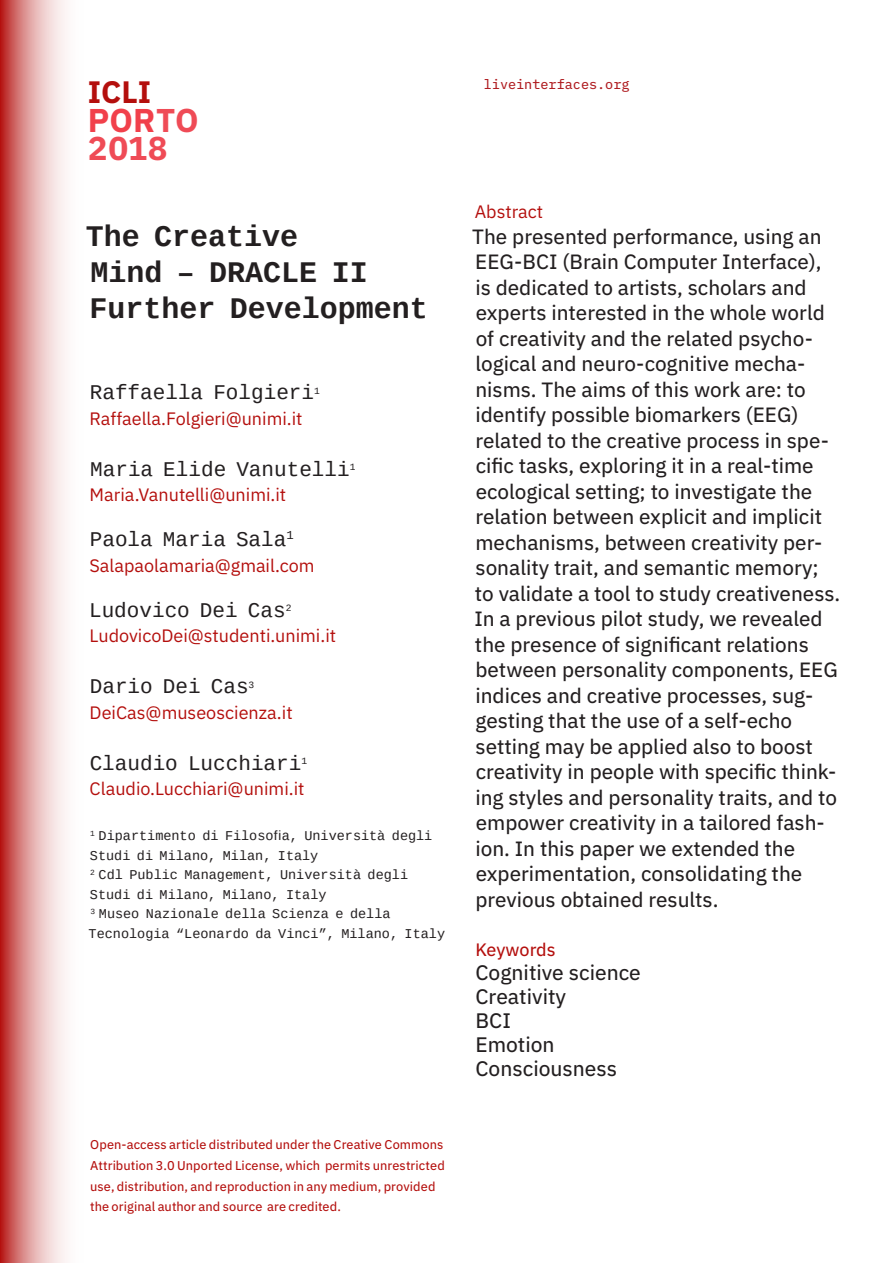
<style>
.page{position:relative;width:893px;height:1263px;background:#fff}
.page>*{position:absolute;margin:0;border:0;box-sizing:border-box;transform-origin:0 0}
.t1{font:700 33px/28.8px "IBM Plex Sans";color:#ef4b56}
.t2{font:700 31.05px "IBM Plex Sans";color:#b40f0d}
.Titulo_Principal{font:700 30px "Cousine";color:#231f20}
.Autor{font:21px "Cousine";color:#231f20}
.Abstract{font:21px "IBM Plex Sans Text";color:#231f20}
.Abstract_text{font:20.7px/25.5px "IBM Plex Sans Text";color:#231f20}
.email_1{font:18px "IBM Plex Sans";color:#b40f0d}
.Abstract_text-2{font:18px "IBM Plex Sans";color:#b40f0d}
.Abstract-2{font:18px "IBM Plex Sans Text";letter-spacing:-.005em;color:#b40f0d}
.Autor-2{font:13.5px/19.5px "Cousine";color:#231f20}
.Afiliação{font:13.5px/19.5px "Cousine";color:#231f20}
.t3{font:13.5px "IBM Plex Mono Text";color:#b01e22}
.Text{font:12.75px/20.7px "IBM Plex Sans Text";letter-spacing:.01em;color:#b40f0d}
.s1{color:#f1404b}
</style>
<div class="page">
<svg style="left:0;top:0;width:65px;height:1263px;background:#de9897"></svg>
<h2 class="t2" style="left:88px;top:67px;width:65px">ICLI</h2>
<h1 class="t1" style="left:88px;top:103px;width:112px"><span class="s1">POR</span>TO<br>2018</h1>
<p class="Titulo_Principal" style="left:86px;top:217px;width:214px">The Creative</p>
<p class="Titulo_Principal" style="left:90px;top:253px;width:279px">Mind – DRACLE II</p>
<p class="Titulo_Principal" style="left:89px;top:289px;width:340px">Further Development</p>
<p class="Autor" style="left:90px;top:379px;width:232px">Raffaella Folgieri<sup>1</sup></p>
<p class="email_1" style="left:90px;top:405px;width:214px">Raffaella.Folgieri@unimi.it</p>
<p class="Autor" style="left:90px;top:455px;width:267px">Maria Elide Vanutelli<sup>1</sup></p>
<p class="email_1" style="left:90px;top:481px;width:198px">Maria.Vanutelli@unimi.it</p>
<p class="Autor" style="left:90px;top:526px;width:205px">Paola Maria Sala<sup>1</sup></p>
<p class="email_1" style="left:90px;top:552px;width:227px">Salapaolamaria@gmail.com</p>
<p class="Autor" style="left:89px;top:596px;width:204px">Ludovico Dei Cas<sup>2</sup></p>
<p class="email_1" style="left:90px;top:622px;width:248px">LudovicoDei@studenti.unimi.it</p>
<p class="Autor" style="left:90px;top:673px;width:166px">Dario Dei Cas<sup>3</sup></p>
<p class="email_1" style="left:90px;top:699px;width:205px">DeiCas@museoscienza.it</p>
<p class="Autor" style="left:90px;top:749px;width:219px">Claudio Lucchiari<sup>1</sup></p>
<p class="email_1" style="left:90px;top:775px;width:216px">Claudio.Lucchiari@unimi.it</p>
<p class="Afiliação" style="left:90px;top:826px;width:344px"><sup>1</sup> Dipartimento di Filosofia, Università degli<br>Studi di Milano, Milan, Italy</p>
<p class="Autor-2" style="left:90px;top:865px;width:320px"><sup>2</sup> Cdl Public Management, Università degli<br>Studi di Milano, Milano, Italy</p>
<p class="Autor-2" style="left:89px;top:904px;width:358px"><sup>3</sup> Museo Nazionale della Scienza e della<br>Tecnologia “Leonardo da Vinci”, Milano, Italy</p>
<p class="Text" style="left:90px;top:1133px;width:356px">Open-access article distributed under the Creative Commons Attribution 3.0 Unported License, which permits unrestricted use, distribution, and reproduction in any medium, provided the original author and source are credited.</p>
<p class="t3" style="left:484px;top:74px;width:147px">liveinterfaces.org</p>
<p class="Abstract_text-2" style="left:475px;top:198px;width:70px">Abstract</p>
<p class="Abstract_text" style="left:472px;top:222px;width:369px">The presented performance, using an EEG-BCI (Brain Computer Interface),<br>is dedicated to artists, scholars and experts interested in the whole world of creativity and the related psycho&shy;logical and neuro-cognitive mecha&shy;nisms. The aims of this work are: to identify possible biomarkers (EEG) related to the creative process in spe&shy;cific tasks, exploring it in a real-time ecological setting; to investigate the relation between explicit and implicit mechanisms, between creativity per&shy;sonality trait, and semantic memory;<br>to validate a tool to study creativeness.<br>In a previous pilot study, we revealed the presence of significant relations between personality components, EEG indices and creative processes, sug&shy;gesting that the use of a self-echo setting may be applied also to boost creativity in people with specific think&shy;ing styles and personality traits, and to empower creativity in a tailored fash&shy;ion. In this paper we extended the experimentation, consolidating the previous obtained results.</p>
<p class="Abstract-2" style="left:475px;top:936px;width:82px">Keywords</p>
<p class="Abstract" style="left:475px;top:956px;width:167px">Cognitive science</p>
<p class="Abstract" style="left:475px;top:980px;width:92px">Creativity</p>
<p class="Abstract" style="left:475px;top:1004px;width:37px">BCI</p>
<p class="Abstract" style="left:475px;top:1028px;width:81px">Emotion</p>
<p class="Abstract" style="left:475px;top:1052px;width:143px">Consciousness</p>
</div>
